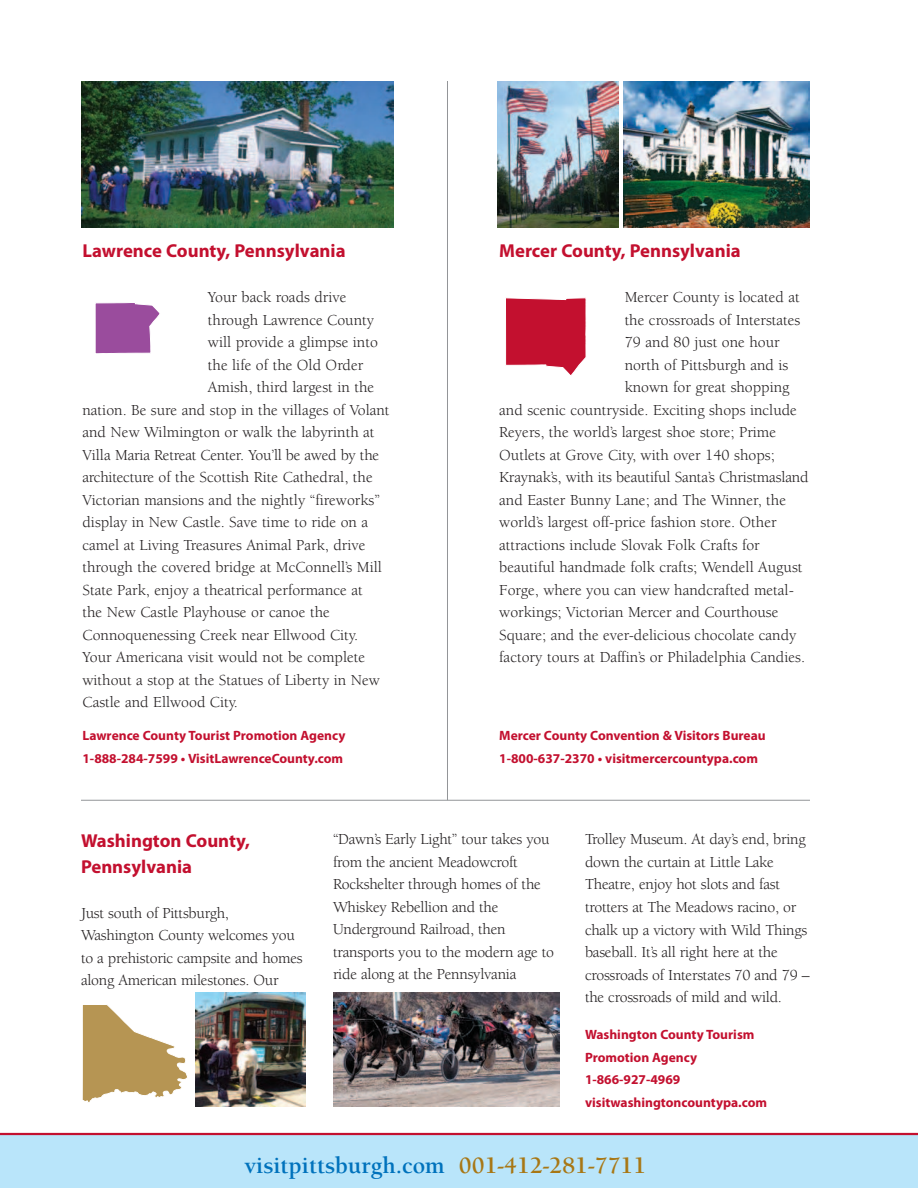
<style>
.page{position:relative;width:918px;height:1188px;background:#fff}
.page>*{position:absolute;margin:0;border:0;box-sizing:border-box;transform-origin:0 0}
.t1{font:700 24px "Berkeley";color:#0072bc}
.t2{font:700 18.75px/25.5px "Myriad Pro";color:#c3102f}
.t3{font:15.75px/22.5px "Berkeley";color:#231f20}
.t4{font:700 13.5px/22.5px "Myriad Pro";color:#c3102f}
.s1{color:#a87714}
</style>
<div class="page">
<svg style="left:95px;top:302px;width:65px;height:52px"></svg>
<hr style="left:917px;top:14px;width:1px;height:1174px;background:#f0e4cf">
<hr style="left:917px;top:0;width:1px;height:281px;background:#b9e5fa">
<svg style="left:917px;top:280px;width:1px;height:29px"></svg>
<img style="left:81px;top:81px;width:312px;height:146px">
<img style="left:498px;top:81px;width:121px;height:146px">
<img style="left:623px;top:81px;width:187px;height:146px">
<svg style="left:506px;top:297px;width:80px;height:79px"></svg>
<hr style="left:81px;top:800px;width:729px;height:1px;background:#939598">
<hr style="left:447px;top:81px;width:1px;height:719px;background:#939598">
<svg style="left:82px;top:1005px;width:105px;height:97px"></svg>
<img style="left:195px;top:992px;width:111px;height:115px">
<img style="left:333px;top:992px;width:226px;height:114px">
<div style="left:0;top:1135px;width:918px;height:53px;background:#b9e5fa"></div>
<hr style="left:0;top:1133px;width:918px;height:2px;background:#c3102f">
<p class="t2" style="left:82px;top:240px;width:265px">Lawrence County, Pennsylvania</p>
<p class="t3" style="left:208px;top:287px;width:140px">Your back roads drive</p>
<p class="t3" style="left:208px;top:310px;width:168px">through Lawrence County</p>
<p class="t3" style="left:208px;top:332px;width:172px">will provide a glimpse into</p>
<p class="t3" style="left:208px;top:355px;width:157px">the life of the Old Order</p>
<p class="t3" style="left:208px;top:377px;width:168px">Amish, third largest in the</p>
<p class="t3" style="left:82px;top:400px;width:309px">nation. Be sure and stop in the villages of Volant</p>
<p class="t3" style="left:82px;top:422px;width:294px">and New Wilmington or walk the labyrinth at</p>
<p class="t3" style="left:82px;top:445px;width:298px">Villa Maria Retreat Center. You’ll be awed by the</p>
<p class="t3" style="left:82px;top:467px;width:292px">architecture of the Scottish Rite Cathedral, the</p>
<p class="t3" style="left:82px;top:490px;width:299px">Victorian mansions and the nightly “fireworks”</p>
<p class="t3" style="left:82px;top:512px;width:287px">display in New Castle. Save time to ride on a</p>
<p class="t3" style="left:82px;top:535px;width:285px">camel at Living Treasures Animal Park, drive</p>
<p class="t3" style="left:82px;top:557px;width:301px">through the covered bridge at McConnell’s Mill</p>
<p class="t3" style="left:82px;top:580px;width:282px">State Park, enjoy a theatrical performance at</p>
<p class="t3" style="left:82px;top:602px;width:249px">the New Castle Playhouse or canoe the</p>
<p class="t3" style="left:82px;top:625px;width:277px">Connoquenessing Creek near Ellwood City.</p>
<p class="t3" style="left:82px;top:647px;width:284px">Your Americana visit would not be complete</p>
<p class="t3" style="left:82px;top:670px;width:299px">without a stop at the Statues of Liberty in New</p>
<p class="t3" style="left:82px;top:692px;width:157px">Castle and Ellwood City.</p>
<p class="t4" style="left:82px;top:725px;width:264px">Lawrence County Tourist Promotion Agency<br>1-888-284-7599 • VisitLawrenceCounty.com</p>
<p class="t2" style="left:499px;top:240px;width:243px">Mercer County, Pennsylvania</p>
<p class="t3" style="left:625px;top:287px;width:177px">Mercer County is located at</p>
<p class="t3" style="left:625px;top:310px;width:177px">the crossroads of Interstates</p>
<p class="t3" style="left:625px;top:332px;width:157px">79 and 80 just one hour</p>
<p class="t3" style="left:625px;top:355px;width:165px">north of Pittsburgh and is</p>
<p class="t3" style="left:625px;top:377px;width:166px">known for great shopping</p>
<p class="t3" style="left:499px;top:400px;width:299px">and scenic countryside. Exciting shops include</p>
<p class="t3" style="left:499px;top:422px;width:278px">Reyers, the world’s largest shoe store; Prime</p>
<p class="t3" style="left:499px;top:445px;width:277px">Outlets at Grove City, with over 140 shops;</p>
<p class="t3" style="left:499px;top:467px;width:311px">Kraynak’s, with its beautiful Santa’s Christmasland</p>
<p class="t3" style="left:499px;top:490px;width:288px">and Easter Bunny Lane; and The Winner, the</p>
<p class="t3" style="left:499px;top:512px;width:279px">world’s largest off-price fashion store. Other</p>
<p class="t3" style="left:499px;top:535px;width:262px">attractions include Slovak Folk Crafts for</p>
<p class="t3" style="left:499px;top:557px;width:305px">beautiful handmade folk crafts; Wendell August</p>
<p class="t3" style="left:499px;top:580px;width:296px">Forge, where you can view handcrafted metal-</p>
<p class="t3" style="left:499px;top:602px;width:281px">workings; Victorian Mercer and Courthouse</p>
<p class="t3" style="left:499px;top:625px;width:299px">Square; and the ever-delicious chocolate candy</p>
<p class="t3" style="left:499px;top:647px;width:307px">factory tours at Daffin’s or Philadelphia Candies.</p>
<p class="t4" style="left:499px;top:725px;width:268px">Mercer County Convention &amp; Visitors Bureau<br>1-800-637-2370 • visitmercercountypa.com</p>
<p class="t2" style="left:81px;top:830px;width:170px">Washington County,<br>Pennsylvania</p>
<p class="t3" style="left:81px;top:903px;width:223px">Just south of Pittsburgh,<br>Washington County welcomes you to a prehistoric campsite and homes along American milestones. Our</p>
<p class="t3" style="left:333px;top:830px;width:223px">“Dawn’s Early Light” tour takes you from the ancient Meadowcroft<br>Rockshelter through homes of the<br>Whiskey Rebellion and the<br>Underground Railroad, then transports you to the modern age to ride along at the Pennsylvania</p>
<p class="t3" style="left:585px;top:830px;width:226px">Trolley Museum. At day’s end, bring down the curtain at Little Lake Theatre, enjoy hot slots and fast trotters at The Meadows racino, or chalk up a victory with Wild Things baseball. It’s all right here at the crossroads of Interstates 70 and 79 – the crossroads of mild and wild.</p>
<p class="t4" style="left:585px;top:1025px;width:184px">Washington County Tourism<br>Promotion Agency<br>1-866-927-4969 visitwashingtoncountypa.com</p>
<h1 class="t1" style="left:245px;top:1156px;width:403px">visitpittsburgh.com <span class="s1">001-412-281-7711</span></h1>
</div>
